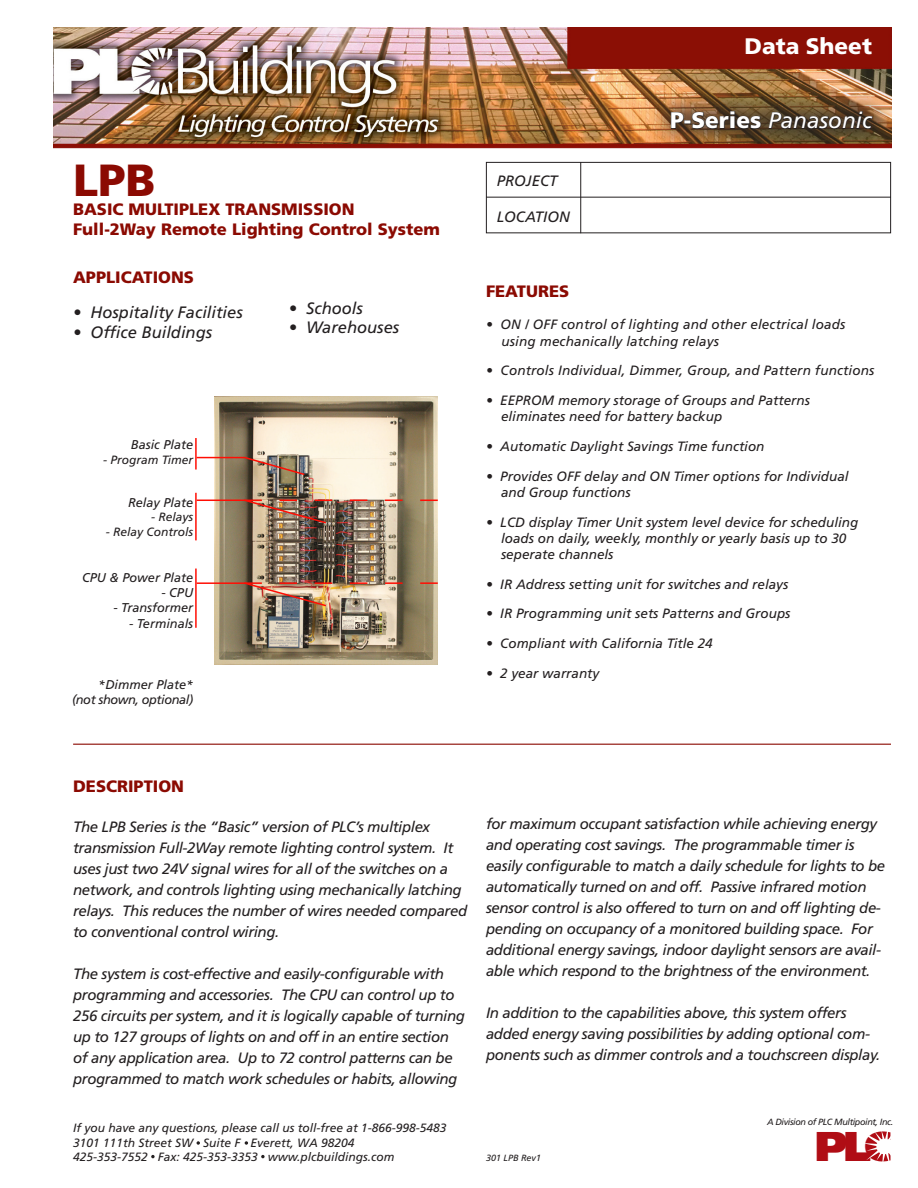
<style>
.page{position:relative;width:918px;height:1188px;background:#fff}
.page>*{position:absolute;margin:0;border:0;box-sizing:border-box;transform-origin:0 0}
.t1{font:900 45px "Frutiger LT Std";color:#8b0a02}
.t2{font:900 41.55px "Frutiger LT Std";color:#b00d15}
.t3{font:italic 22.5px "Frutiger LT Std";color:#fff}
.t4{font:900 22.5px "Frutiger LT Std";color:#fff}
.t5{font:900 16.5px "Frutiger LT Std";color:#8b0a02}
.t6{font:italic 16.5px "Frutiger LT Std";color:#231f20}
.t7{font:italic 15px/21px "Frutiger LT Std";letter-spacing:-.025em;color:#231f20}
.t8{font:italic 15px "Frutiger LT Std";color:#231f20}
.t9{font:italic 13.5px "Frutiger LT Std";color:#231f20}
.t10{font:italic 12.75px "Frutiger LT Std";color:#231f20}
.t11{font:italic 12.75px "Frutiger LT Std";letter-spacing:-.03em;color:#231f20}
.t12{font:italic 12px "Frutiger LT Std";color:#231f20}
.t13{font:italic 9px "Frutiger LT Std";letter-spacing:-.04em;color:#231f20}
.t14{font:italic 9px "Frutiger LT Std";color:#231f20}
.s1{font-weight:900;font-style:normal}
</style>
<div class="page">
<img style="left:215px;top:396px;width:223px;height:268px">
<svg style="left:197px;top:1141px;width:3px;height:4px"></svg>
<svg style="left:151px;top:1155px;width:4px;height:3px"></svg>
<svg style="left:245px;top:1141px;width:3px;height:4px"></svg>
<svg style="left:261px;top:1155px;width:4px;height:3px"></svg>
<hr style="left:73px;top:744px;width:818px;height:1px;background:#8b0a02">
<hr style="left:197px;top:500px;width:48px;height:1px;background:#ff0e04">
<hr style="left:195px;top:493px;width:2px;height:47px;background:#ff0e04">
<img style="left:243px;top:498px;width:195px;height:27px">
<hr style="left:197px;top:457px;width:48px;height:1px;background:#ff0e04">
<hr style="left:195px;top:438px;width:2px;height:32px;background:#ff0e04">
<svg style="left:243px;top:456px;width:63px;height:20px"></svg>
<hr style="left:197px;top:582px;width:48px;height:2px;background:#ff0e04">
<hr style="left:195px;top:569px;width:2px;height:59px;background:#ff0e04">
<img style="left:243px;top:581px;width:195px;height:26px">
<img style="left:54px;top:27px;width:837px;height:121px">
<div style="left:647px;top:87px;width:244px;height:61px;background:#231f20;opacity:.8"></div>
<svg style="left:671px;top:111px;width:90px;height:18px;background:#4e3a28"></svg>
<svg style="left:768px;top:111px;width:105px;height:18px;background:#413223"></svg>
<div style="left:486px;top:162px;width:405px;height:71px;border:1px solid #231f20"></div>
<hr style="left:486px;top:197px;width:405px;height:1px;background:#231f20">
<hr style="left:580px;top:162px;width:1px;height:71px;background:#231f20">
<p class="t1" style="left:73px;top:153px;width:84px">LPB</p>
<p class="t5" style="left:73px;top:200px;width:283px">BASIC MULTIPLEX TRANSMISSION</p>
<p class="t5" style="left:73px;top:219px;width:368px">Full-2Way Remote Lighting Control System</p>
<p class="t5" style="left:73px;top:268px;width:122px">APPLICATIONS</p>
<p class="t6" style="left:73px;top:303px;width:171px">• Hospitality Facilities</p>
<p class="t6" style="left:73px;top:323px;width:141px">• Office Buildings</p>
<p class="t6" style="left:289px;top:298px;width:76px">• Schools</p>
<p class="t6" style="left:289px;top:318px;width:112px">• Warehouses</p>
<p class="t10" style="left:131px;top:437px;width:64px">Basic Plate</p>
<p class="t12" style="left:103px;top:453px;width:92px">- Program Timer</p>
<p class="t10" style="left:128px;top:495px;width:67px">Relay Plate</p>
<p class="t12" style="left:151px;top:510px;width:44px">- Relays</p>
<p class="t12" style="left:106px;top:525px;width:89px">- Relay Controls</p>
<p class="t10" style="left:82px;top:570px;width:113px">CPU &amp; Power Plate</p>
<p class="t10" style="left:161px;top:585px;width:33px">- CPU</p>
<p class="t10" style="left:113px;top:600px;width:81px">- Transformer</p>
<p class="t10" style="left:129px;top:616px;width:66px">- Terminals</p>
<p class="t10" style="left:98px;top:677px;width:96px">*Dimmer Plate*</p>
<p class="t11" style="left:72px;top:692px;width:123px">(not shown, optional)</p>
<p class="t4" style="left:745px;top:33px;width:129px">Data Sheet</p>
<p class="t8" style="left:497px;top:172px;width:62px">PROJECT</p>
<p class="t8" style="left:497px;top:208px;width:75px">LOCATION</p>
<p class="t3" style="left:670px;top:107px;width:203px"><span class="s1">P-Series</span> Panasonic</p>
<p class="t5" style="left:486px;top:281px;width:85px">FEATURES</p>
<p class="t9" style="left:486px;top:317px;width:361px">• ON / OFF control of lighting and other electrical loads</p>
<p class="t9" style="left:502px;top:333px;width:219px">using mechanically latching relays</p>
<p class="t9" style="left:486px;top:363px;width:390px">• Controls Individual, Dimmer, Group, and Pattern functions</p>
<p class="t9" style="left:486px;top:393px;width:326px">• EEPROM memory storage of Groups and Patterns</p>
<p class="t9" style="left:501px;top:409px;width:223px">eliminates need for battery backup</p>
<p class="t9" style="left:486px;top:438px;width:280px">• Automatic Daylight Savings Time function</p>
<p class="t9" style="left:486px;top:468px;width:364px">• Provides OFF delay and ON Timer options for Individual</p>
<p class="t9" style="left:501px;top:484px;width:131px">and Group functions</p>
<p class="t9" style="left:486px;top:514px;width:374px">• LCD display Timer Unit system level device for scheduling</p>
<p class="t9" style="left:501px;top:530px;width:347px">loads on daily, weekly, monthly or yearly basis up to 30</p>
<p class="t9" style="left:501px;top:546px;width:114px">seperate channels</p>
<p class="t9" style="left:486px;top:576px;width:304px">• IR Address setting unit for switches and relays</p>
<p class="t9" style="left:486px;top:606px;width:306px">• IR Programming unit sets Patterns and Groups</p>
<p class="t9" style="left:486px;top:636px;width:228px">• Compliant with California Title 24</p>
<p class="t9" style="left:486px;top:665px;width:115px">• 2 year warranty</p>
<p class="t5" style="left:73px;top:776px;width:112px">DESCRIPTION</p>
<p class="t7" style="left:73px;top:817px;width:396px">The LPB Series is the “Basic” version of PLC’s multiplex transmission Full-2Way remote lighting control system. It uses just two 24V signal wires for all of the switches on a network, and controls lighting using mechanically latching relays. This reduces the number of wires needed compared to conventional control wiring.</p>
<p class="t7" style="left:73px;top:964px;width:393px">The system is cost-effective and easily-configurable with programming and accessories. The CPU can control up to 256 circuits per system, and it is logically capable of turning up to 127 groups of lights on and off in an entire section of any application area. Up to 72 control patterns can be programmed to match work schedules or habits, allowing</p>
<p class="t12" style="left:73px;top:1121px;width:375px">If you have any questions, please call us toll-free at 1-866-998-5483</p>
<p class="t12" style="left:73px;top:1135px;width:283px">3101 111th Street SW Suite F Everett, WA 98204</p>
<p class="t12" style="left:73px;top:1150px;width:323px">425-353-7552 Fax: 425-353-3353 www.plcbuildings.com</p>
<p class="t7" style="left:486px;top:814px;width:401px">for maximum occupant satisfaction while achieving energy and operating cost savings. The programmable timer is easily configurable to match a daily schedule for lights to be automatically turned on and off. Passive infrared motion sensor control is also offered to turn on and off lighting de&shy;pending on occupancy of a monitored building space. For additional energy savings, indoor daylight sensors are avail&shy;able which respond to the brightness of the environment.</p>
<p class="t7" style="left:486px;top:1003px;width:396px">In addition to the capabilities above, this system offers added energy saving possibilities by adding optional com&shy;ponents such as dimmer controls and a touchscreen display.</p>
<p class="t14" style="left:486px;top:1153px;width:57px">301 LPB Rev1</p>
<p class="t13" style="left:767px;top:1117px;width:128px">A Division of PLC Multipoint, Inc.</p>
<p class="t2" style="left:815px;top:1121px;width:78px">PLC</p>
</div>
